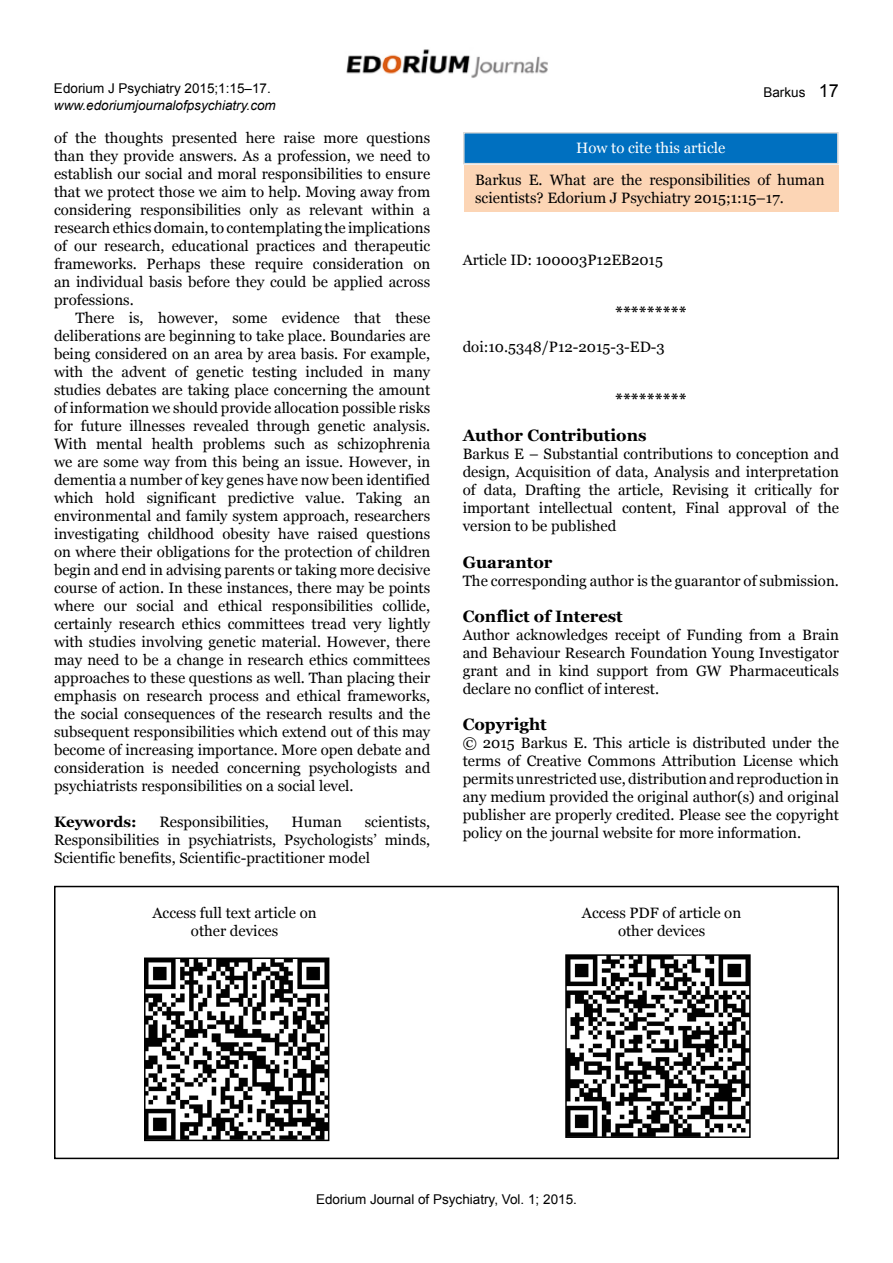
<style>
.page{position:relative;width:893px;height:1263px;background:#fff}
.page>*{position:absolute;margin:0;border:0;box-sizing:border-box;transform-origin:0 0}
.t1{font:700 16.5px "Georgia";color:#000}
.t2{font:15px/18px "Georgia";color:#000;text-align:justify}
.t3{font:15px "Georgia";color:#fff}
.t4{font:700 15px "Georgia";color:#000}
.t5{font:13.5px "Arial";color:#000}
.t6{font:italic 13.5px "Arial";color:#000}
.s1{font-size:18px}
</style>
<div class="page">
<img style="left:346px;top:49px;width:202px;height:29px">
<div style="left:464px;top:165px;width:375px;height:47px;background:#fcd5b5"></div>
<div style="left:463px;top:132px;width:376px;height:32px;background:#0070c0;border:2px solid #d9d9d9"></div>
<div style="left:54px;top:886px;width:785px;height:273px;border:2px solid #000"></div>
<img style="left:147px;top:960px;width:179px;height:178px">
<div style="left:144px;top:957px;width:185px;height:184px;border:2px solid #000"></div>
<img style="left:568px;top:957px;width:180px;height:178px">
<div style="left:565px;top:954px;width:186px;height:184px;border:2px solid #000"></div>
<p class="t5" style="left:54px;top:80px;width:218px">Edorium J Psychiatry 2015;1:15–17.</p>
<p class="t6" style="left:54px;top:96px;width:223px">www.edoriumjournalofpsychiatry.com</p>
<p class="t2" style="left:54px;top:129px;width:378px">of the thoughts presented here raise more questions than they provide answers. As a profession, we need to establish our social and moral responsibilities to ensure that we protect those we aim to help. Moving away from considering responsibilities only as relevant within a research ethics domain, to contemplating the implications of our research, educational practices and therapeutic frameworks. Perhaps these require consideration on an individual basis before they could be applied across professions.</p>
<p class="t2" style="left:54px;top:309px;width:378px;text-indent:22px">There is, however, some evidence that these deliberations are beginning to take place. Boundaries are being considered on an area by area basis. For example, with the advent of genetic testing included in many studies debates are taking place concerning the amount of information we should provide allocation possible risks for future illnesses revealed through genetic analysis.<br>With mental health problems such as schizophrenia we are some way from this being an issue. However, in dementia a number of key genes have now been identified which hold significant predictive value. Taking an environmental and family system approach, researchers investigating childhood obesity have raised questions on where their obligations for the protection of children begin and end in advising parents or taking more decisive course of action. In these instances, there may be points where our social and ethical responsibilities collide, certainly research ethics committees tread very lightly with studies involving genetic material. However, there may need to be a change in research ethics committees approaches to these questions as well. Than placing their emphasis on research process and ethical frameworks, the social consequences of the research results and the subsequent responsibilities which extend out of this may become of increasing importance. More open debate and consideration is needed concerning psychologists and psychiatrists responsibilities on a social level.</p>
<p class="t4" style="left:54px;top:813px;width:84px">Keywords:</p>
<p class="t2" style="left:159px;top:813px;width:111px">Responsibilities,</p>
<p class="t2" style="left:292px;top:813px;width:52px">Human</p>
<p class="t2" style="left:54px;top:813px;width:378px;text-indent:311px">scientists, Responsibilities in psychiatrists, Psychologists’ minds, Scientific benefits, Scientific-practitioner model</p>
<p class="t5" style="left:763px;top:83px;width:77px">Barkus <span class="s1">17</span></p>
<p class="t3" style="left:576px;top:138px;width:151px">How to cite this article</p>
<p class="t2" style="left:475px;top:171px;width:351px">Barkus E. What are the responsibilities of human scientists? Edorium J Psychiatry 2015;1:15–17.</p>
<p class="t2" style="left:463px;top:251px;width:202px">Article ID: 100003P12EB2015</p>
<p class="t1" style="left:615px;top:301px;width:73px">*********</p>
<p class="t2" style="left:463px;top:338px;width:204px">doi:10.5348/P12-2015-3-ED-3</p>
<p class="t1" style="left:615px;top:389px;width:73px">*********</p>
<p class="t1" style="left:463px;top:425px;width:185px">Author Contributions</p>
<p class="t2" style="left:463px;top:445px;width:378px">Barkus E – Substantial contributions to conception and design, Acquisition of data, Analysis and interpretation of data, Drafting the article, Revising it critically for important intellectual content, Final approval of the version to be published</p>
<p class="t1" style="left:463px;top:551px;width:91px">Guarantor</p>
<p class="t2" style="left:463px;top:572px;width:378px">The corresponding author is the guarantor of submission.</p>
<p class="t1" style="left:463px;top:605px;width:162px">Conflict of Interest</p>
<p class="t2" style="left:463px;top:626px;width:378px">Author acknowledges receipt of Funding from a Brain and Behaviour Research Foundation Young Investigator grant and in kind support from GW Pharmaceuticals declare no conflict of interest.</p>
<p class="t1" style="left:463px;top:714px;width:86px">Copyright</p>
<p class="t2" style="left:463px;top:734px;width:378px">© 2015 Barkus E. This article is distributed under the terms of Creative Commons Attribution License which permits unrestricted use, distribution and reproduction in any medium provided the original author(s) and original publisher are properly credited. Please see the copyright policy on the journal website for more information.</p>
<p class="t2" style="left:152px;top:904px;width:166px;text-align:center">Access full text article on other devices</p>
<p class="t2" style="left:582px;top:904px;width:161px;text-align:center">Access PDF of article on other devices</p>
<p class="t5" style="left:316px;top:1190px;width:262px">Edorium Journal of Psychiatry, Vol. 1; 2015.</p>
</div>
